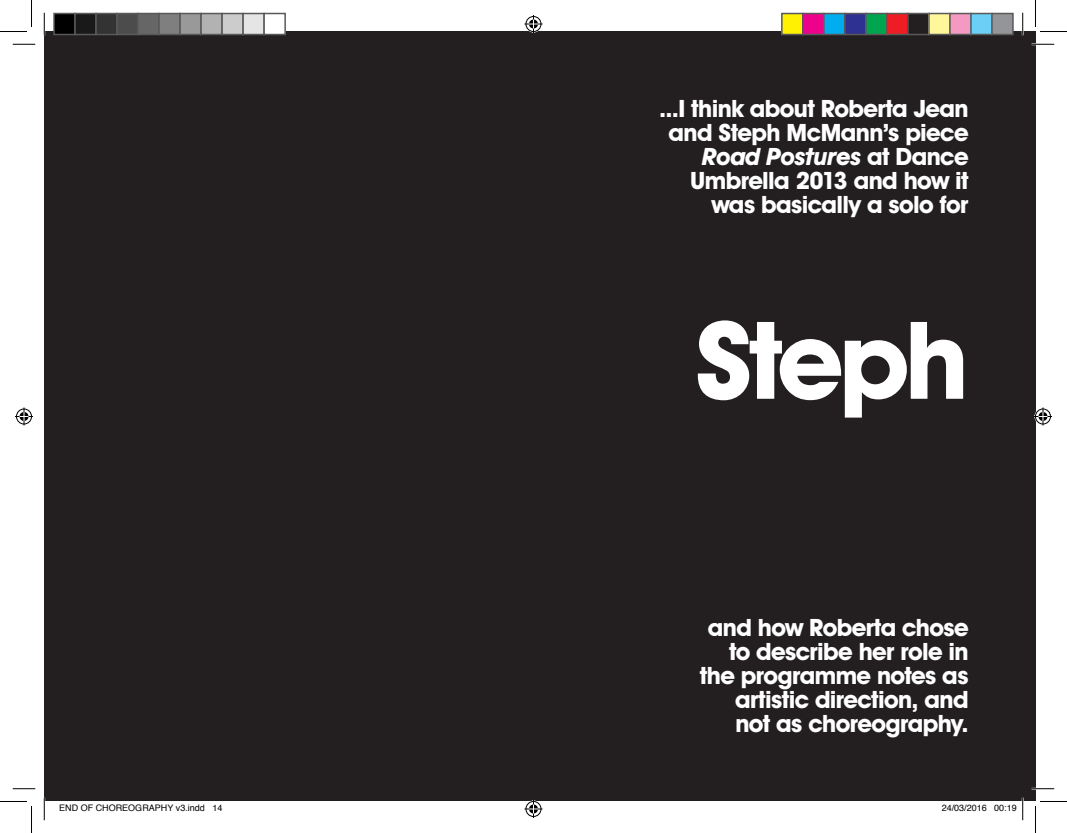
<style>
.page{position:relative;width:1067px;height:833px;background:#fff}
.page>*{position:absolute;margin:0;border:0;box-sizing:border-box;transform-origin:0 0}
.t1{font:700 108px "Avant Garde IT Cby BT";letter-spacing:-.04em;color:#fff}
.t2{font:700 24px/24px "Avant Garde IT Cby BT";letter-spacing:-.025em;color:#fff;text-align:right}
.t3{font:9px "Helvetica";color:#000}
.s1{font-style:italic}
</style>
<div class="page">
<div style="left:44px;top:32px;width:991px;height:769px;background:#231f20"></div>
<hr style="left:1031px;top:43px;width:23px;height:2px;background:#fff">
<hr style="left:1031px;top:787px;width:23px;height:2px;background:#fff">
<hr style="left:1021px;top:13px;width:2px;height:22px;background:#fff">
<svg style="left:13px;top:44px;width:22px;height:1px"></svg>
<svg style="left:1031px;top:44px;width:23px;height:1px"></svg>
<svg style="left:13px;top:788px;width:22px;height:1px"></svg>
<svg style="left:1031px;top:788px;width:23px;height:1px"></svg>
<svg style="left:44px;top:13px;width:1px;height:22px"></svg>
<svg style="left:44px;top:797px;width:1px;height:23px"></svg>
<svg style="left:1022px;top:13px;width:1px;height:22px"></svg>
<svg style="left:0;top:0;width:32px;height:32px"></svg>
<svg style="left:0;top:801px;width:32px;height:32px"></svg>
<svg style="left:1035px;top:0;width:31px;height:32px"></svg>
<svg style="left:1035px;top:801px;width:31px;height:32px"></svg>
<svg style="left:524px;top:15px;width:18px;height:18px"></svg>
<svg style="left:524px;top:800px;width:18px;height:18px"></svg>
<svg style="left:15px;top:407px;width:18px;height:18px"></svg>
<svg style="left:1034px;top:407px;width:17px;height:18px"></svg>
<div style="left:54px;top:14px;width:21px;height:21px;background:#000"></div>
<div style="left:53px;top:13px;width:23px;height:22px;border:2px solid #595959"></div>
<div style="left:75px;top:14px;width:21px;height:21px;background:#191919"></div>
<div style="left:74px;top:13px;width:23px;height:22px;border:2px solid #595959"></div>
<div style="left:96px;top:14px;width:21px;height:21px;background:#333"></div>
<div style="left:95px;top:13px;width:23px;height:22px;border:2px solid #595959"></div>
<div style="left:117px;top:14px;width:21px;height:21px;background:#4c4c4c"></div>
<div style="left:116px;top:13px;width:23px;height:22px;border:2px solid #595959"></div>
<div style="left:138px;top:14px;width:21px;height:21px;background:#666"></div>
<div style="left:137px;top:13px;width:23px;height:22px;border:2px solid #595959"></div>
<div style="left:159px;top:14px;width:21px;height:21px;background:#7f7f7f"></div>
<div style="left:158px;top:13px;width:23px;height:22px;border:2px solid #595959"></div>
<div style="left:180px;top:14px;width:21px;height:21px;background:#999"></div>
<div style="left:179px;top:13px;width:23px;height:22px;border:2px solid #595959"></div>
<div style="left:201px;top:14px;width:21px;height:21px;background:#b2b2b2"></div>
<div style="left:200px;top:13px;width:23px;height:22px;border:2px solid #595959"></div>
<div style="left:222px;top:14px;width:21px;height:21px;background:#ccc"></div>
<div style="left:221px;top:13px;width:23px;height:22px;border:2px solid #595959"></div>
<div style="left:243px;top:14px;width:21px;height:21px;background:#e5e5e5"></div>
<div style="left:242px;top:13px;width:23px;height:22px;border:2px solid #595959"></div>
<div style="left:263px;top:13px;width:23px;height:22px;border:2px solid #595959"></div>
<div style="left:781px;top:14px;width:21px;height:21px;background:#fff101"></div>
<div style="left:781px;top:13px;width:22px;height:22px;border:2px solid #595959"></div>
<div style="left:802px;top:14px;width:21px;height:21px;background:#ed028c"></div>
<div style="left:802px;top:13px;width:22px;height:22px;border:2px solid #595959"></div>
<div style="left:823px;top:14px;width:21px;height:21px;background:#00aeef"></div>
<div style="left:823px;top:13px;width:22px;height:22px;border:2px solid #595959"></div>
<div style="left:844px;top:14px;width:21px;height:21px;background:#2e3092"></div>
<div style="left:844px;top:13px;width:22px;height:22px;border:2px solid #595959"></div>
<div style="left:865px;top:14px;width:21px;height:21px;background:#00a54f"></div>
<div style="left:865px;top:13px;width:22px;height:22px;border:2px solid #595959"></div>
<div style="left:886px;top:14px;width:21px;height:21px;background:#ee1d23"></div>
<div style="left:886px;top:13px;width:22px;height:22px;border:2px solid #595959"></div>
<div style="left:907px;top:14px;width:21px;height:21px;background:#231f20"></div>
<div style="left:907px;top:13px;width:22px;height:22px;border:2px solid #595959"></div>
<div style="left:928px;top:14px;width:21px;height:21px;background:#fff79a"></div>
<div style="left:928px;top:13px;width:22px;height:22px;border:2px solid #595959"></div>
<div style="left:949px;top:14px;width:21px;height:21px;background:#f499c2"></div>
<div style="left:949px;top:13px;width:22px;height:22px;border:2px solid #595959"></div>
<div style="left:970px;top:14px;width:21px;height:21px;background:#6bcff6"></div>
<div style="left:970px;top:13px;width:22px;height:22px;border:2px solid #595959"></div>
<div style="left:991px;top:14px;width:21px;height:21px;background:#939598"></div>
<div style="left:991px;top:13px;width:22px;height:22px;border:2px solid #595959"></div>
<svg style="left:1021px;top:797px;width:2px;height:23px"></svg>
<p class="t2" style="left:659px;top:96px;width:311px">...I think about Roberta Jean and Steph McMann’s piece<br><span class="s1">Road Postures</span> at Dance<br>Umbrella 2013 and how it was basically a solo for</p>
<h1 class="t1" style="left:695px;top:295px;width:275px">Steph</h1>
<p class="t2" style="left:700px;top:615px;width:270px">and how Roberta chose to describe her role in the programme notes as artistic direction, and not as choreography.</p>
<p class="t3" style="left:59px;top:804px;width:165px">END OF CHOREOGRAPHY v3.indd 14</p>
<p class="t3" style="left:941px;top:804px;width:77px">24/03/2016 00:19</p>
</div>
